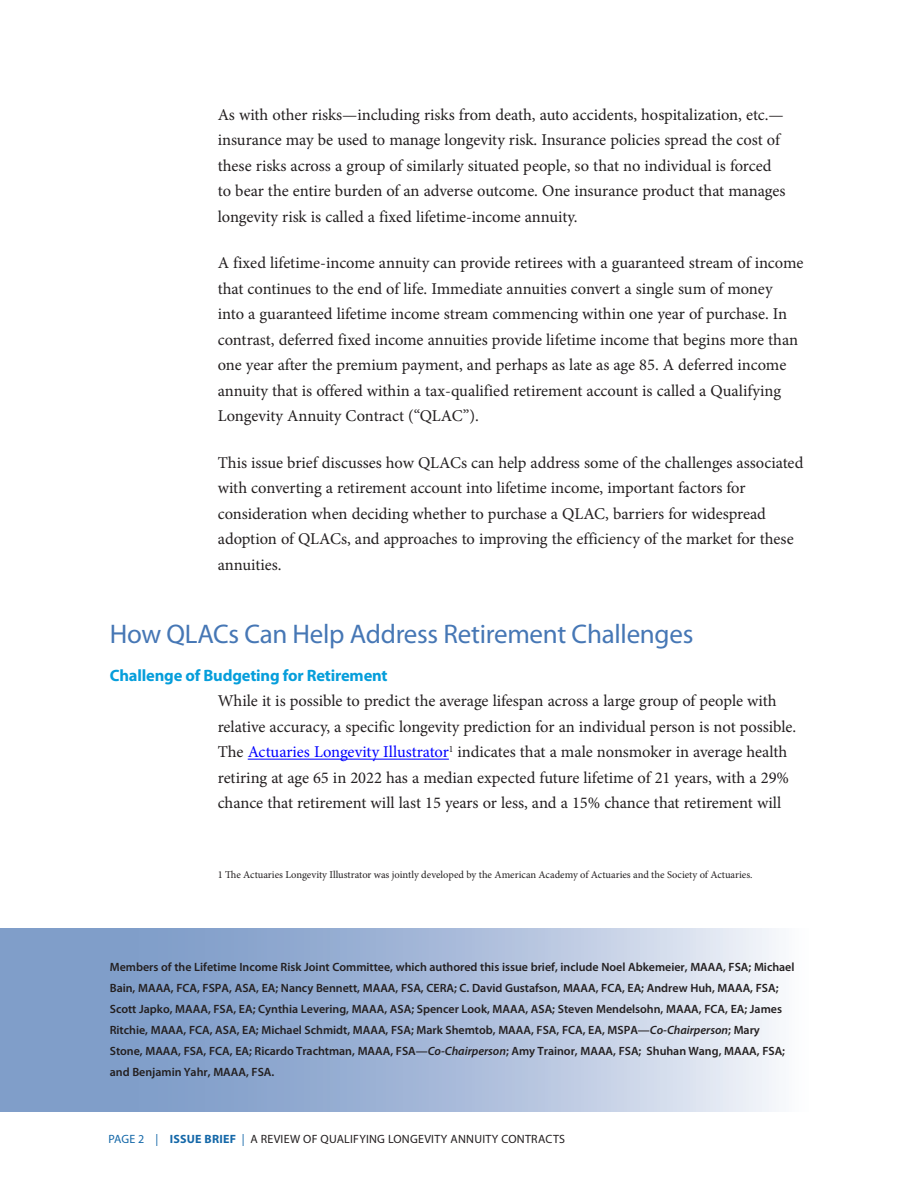
<style>
.page{position:relative;width:918px;height:1188px;background:#fff}
.page>*{position:absolute;margin:0;border:0;box-sizing:border-box;transform-origin:0 0}
.Sub_1_Blueheads{font:27px "Myriad Pro";letter-spacing:-.01em;color:#4677b5}
.text{font:16.5px/25.5px "Minion Pro";color:#231f20}
.Sub_2_myriad_Cyan{font:700 16.5px "Myriad Pro";letter-spacing:-.01em;color:#069edb}
.Committee_names{font:600 12px/21px "Myriad Pro";color:#231f20}
.Committee_names-2{font:12px "Myriad Pro";letter-spacing:.02em;color:#231f20}
.footnote{font:10.5px "Minion Pro";color:#231f20}
.s1{color:#00f}
.s2{font-style:italic}
.s3{color:#1367a8}
.s4{font-weight:700;color:#1367a8}
</style>
<div class="page">
<hr style="left:248px;top:759px;width:201px;height:1px;background:#00f">
<svg style="left:0;top:928px;width:776px;height:184px;background:#a6b9d9"></svg>
<p class="text" style="left:218px;top:102px;width:569px">As with other risks—including risks from death, auto accidents, hospitalization, etc.— insurance may be used to manage longevity risk. Insurance policies spread the cost of these risks across a group of similarly situated people, so that no individual is forced to bear the entire burden of an adverse outcome. One insurance product that manages longevity risk is called a fixed lifetime-income annuity.</p>
<p class="text" style="left:218px;top:251px;width:587px">A fixed lifetime-income annuity can provide retirees with a guaranteed stream of income that continues to the end of life. Immediate annuities convert a single sum of money<br>into a guaranteed lifetime income stream commencing within one year of purchase. In contrast, deferred fixed income annuities provide lifetime income that begins more than one year after the premium payment, and perhaps as late as age 85. A deferred income annuity that is offered within a tax-qualified retirement account is called a Qualifying Longevity Annuity Contract (“QLAC”).</p>
<p class="text" style="left:218px;top:450px;width:587px">This issue brief discusses how QLACs can help address some of the challenges associated with converting a retirement account into lifetime income, important factors for consideration when deciding whether to purchase a QLAC, barriers for widespread adoption of QLACs, and approaches to improving the efficiency of the market for these annuities.</p>
<p class="Sub_1_Blueheads" style="left:110px;top:618px;width:585px">How QLACs Can Help Address Retirement Challenges</p>
<p class="Sub_2_myriad_Cyan" style="left:110px;top:665px;width:279px">Challenge of Budgeting for Retirement</p>
<p class="text" style="left:218px;top:689px;width:580px">While it is possible to predict the average lifespan across a large group of people with relative accuracy, a specific longevity prediction for an individual person is not possible.<br>The <span class="s1">Actuaries Longevity Illustrator</span><sup>1</sup> indicates that a male nonsmoker in average health retiring at age 65 in 2022 has a median expected future lifetime of 21 years, with a 29% chance that retirement will last 15 years or less, and a 15% chance that retirement will</p>
<p class="footnote" style="left:218px;top:868px;width:536px">1 The Actuaries Longevity Illustrator was jointly developed by the American Academy of Actuaries and the Society of Actuaries.</p>
<p class="Committee_names" style="left:110px;top:956px;width:686px">Members of the Lifetime Income Risk Joint Committee, which authored this issue brief, include Noel Abkemeier, MAAA, FSA; Michael Bain, MAAA, FCA, FSPA, ASA, EA; Nancy Bennett, MAAA, FSA, CERA; C. David Gustafson, MAAA, FCA, EA; Andrew Huh, MAAA, FSA; Scott Japko, MAAA, FSA, EA; Cynthia Levering, MAAA, ASA; Spencer Look, MAAA, ASA; Steven Mendelsohn, MAAA, FCA, EA; James Ritchie, MAAA, FCA, ASA, EA; Michael Schmidt, MAAA, FSA; Mark Shemtob, MAAA, FSA, FCA, EA, MSPA—<span class="s2">Co-Chairperson</span>; Mary Stone, MAAA, FSA, FCA, EA; Ricardo Trachtman, MAAA, FSA—<span class="s2">Co-Chairperson</span>; Amy Trainor, MAAA, FSA; Shuhan Wang, MAAA, FSA; and Benjamin Yahr, MAAA, FSA.</p>
<p class="Committee_names-2" style="left:108px;top:1132px;width:458px"><span class="s3">PAGE 2 |</span> <span class="s4">ISSUE BRIEF</span> <span class="s3">|</span> A REVIEW OF QUALIFYING LONGEVITY ANNUITY CONTRACTS</p>
</div>
